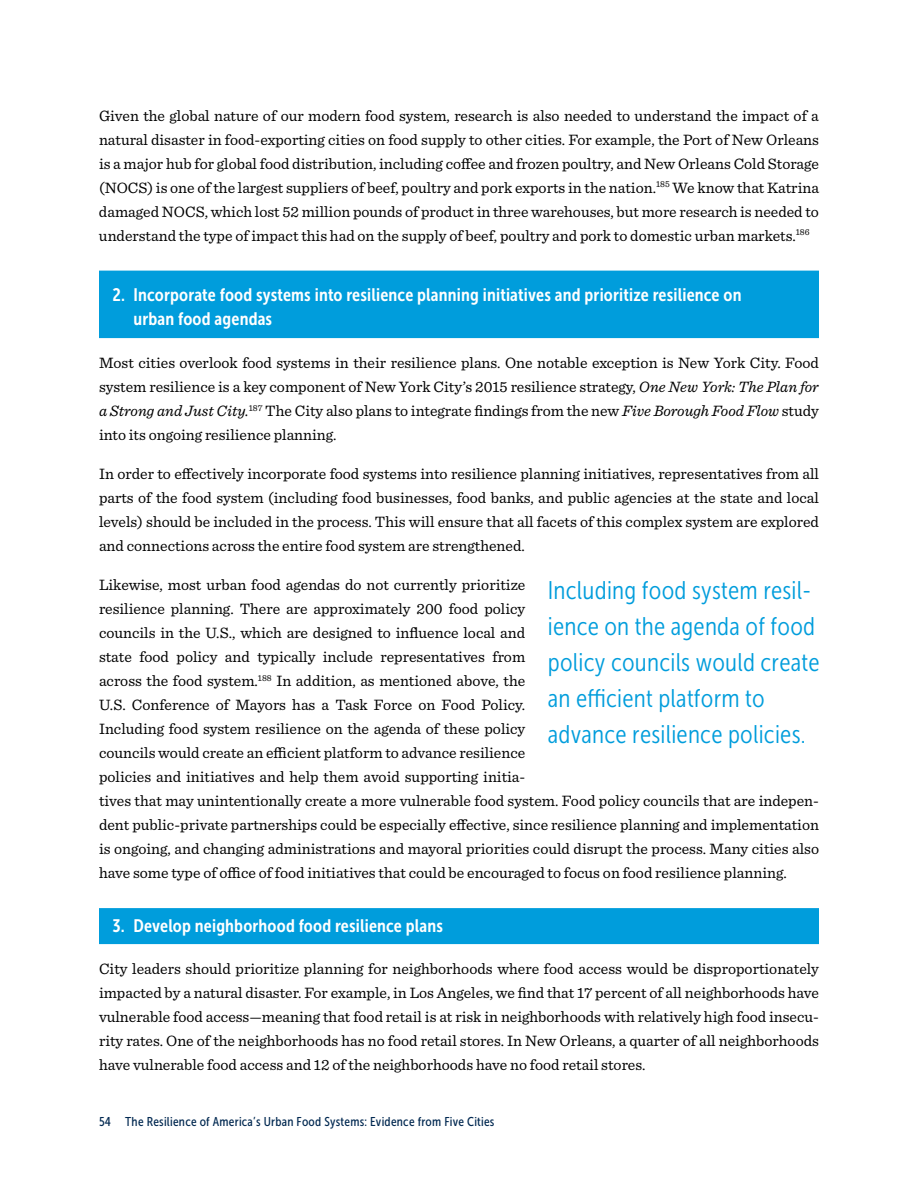
<style>
.page{position:relative;width:918px;height:1188px;background:#fff}
.page>*{position:absolute;margin:0;border:0;box-sizing:border-box;transform-origin:0 0}
.t1{font:25.5px/36px "Museo Sans Cond 300";letter-spacing:.01em;color:#009ddc}
.t2{font:18px/24px "Museo Sans Cond 700";letter-spacing:.01em;color:#fff}
.t3{font:15.75px/24px "Sentinel";color:#000;text-align:justify}
.t4{font:12.75px "Museo Sans Cond 500";letter-spacing:.02em;color:#022951}
.s1{font-style:italic}
</style>
<div class="page">
<div style="left:99px;top:271px;width:720px;height:67px;background:#009ddc"></div>
<div style="left:99px;top:908px;width:720px;height:36px;background:#009ddc"></div>
<p class="t3" style="left:99px;top:102px;width:722px">Given the global nature of our modern food system, research is also needed to understand the impact of a natural disaster in food-exporting cities on food supply to other cities. For example, the Port of New Orleans is a major hub for global food distribution, including coffee and frozen poultry, and New Orleans Cold Storage (NOCS) is one of the largest suppliers of beef, poultry and pork exports in the nation.<sup>185</sup> We know that Katrina damaged NOCS, which lost 52 million pounds of product in three warehouses, but more research is needed to understand the type of impact this had on the supply of beef, poultry and pork to domestic urban markets.<sup>186</sup></p>
<p class="t2" style="left:134px;top:282px;width:610px;text-indent:-21px">2. Incorporate food systems into resilience planning initiatives and prioritize resilience on urban food agendas</p>
<p class="t3" style="left:99px;top:350px;width:721px">Most cities overlook food systems in their resilience plans. One notable exception is New York City. Food system resilience is a key component of New York City’s 2015 resilience strategy, <span class="s1">One New York: The Plan for a Strong and Just City.</span><sup>187</sup> The City also plans to integrate findings from the new <span class="s1">Five Borough Food Flow</span> study into its ongoing resilience planning.</p>
<p class="t3" style="left:99px;top:461px;width:722px">In order to effectively incorporate food systems into resilience planning initiatives, representatives from all parts of the food system (including food businesses, food banks, and public agencies at the state and local levels) should be included in the process. This will ensure that all facets of this complex system are explored and connections across the entire food system are strengthened.</p>
<p class="t3" style="left:99px;top:572px;width:722px;text-align:left">Likewise, most urban food agendas do not currently prioritize<br>resilience planning. There are approximately 200 food policy<br>councils in the U.S., which are designed to influence local and<br>state food policy and typically include representatives from<br>across the food system.<sup>188</sup> In addition, as mentioned above, the<br>U.S. Conference of Mayors has a Task Force on Food Policy.<br>Including food system resilience on the agenda of these policy<br>councils would create an efficient platform to advance resilience<br>policies and initiatives and help them avoid supporting initia-<br>tives that may unintentionally create a more vulnerable food system. Food policy councils that are indepen&shy;dent public-private partnerships could be especially effective, since resilience planning and implementation is ongoing, and changing administrations and mayoral priorities could disrupt the process. Many cities also have some type of office of food initiatives that could be encouraged to focus on food resilience planning.</p>
<p class="t2" style="left:112px;top:914px;width:332px">3. Develop neighborhood food resilience plans</p>
<p class="t3" style="left:99px;top:956px;width:722px">City leaders should prioritize planning for neighborhoods where food access would be disproportionately impacted by a natural disaster. For example, in Los Angeles, we find that 17 percent of all neighborhoods have vulnerable food access—meaning that food retail is at risk in neighborhoods with relatively high food insecu&shy;rity rates. One of the neighborhoods has no food retail stores. In New Orleans, a quarter of all neighborhoods have vulnerable food access and 12 of the neighborhoods have no food retail stores.</p>
<h1 class="t1" style="left:548px;top:572px;width:273px">Including food system resil&shy;ience on the agenda of food policy councils would create an efficient platform to advance resilience policies.</h1>
<p class="t4" style="left:99px;top:1114px;width:397px">54 The Resilience of America’s Urban Food Systems: Evidence from Five Cities</p>
</div>
